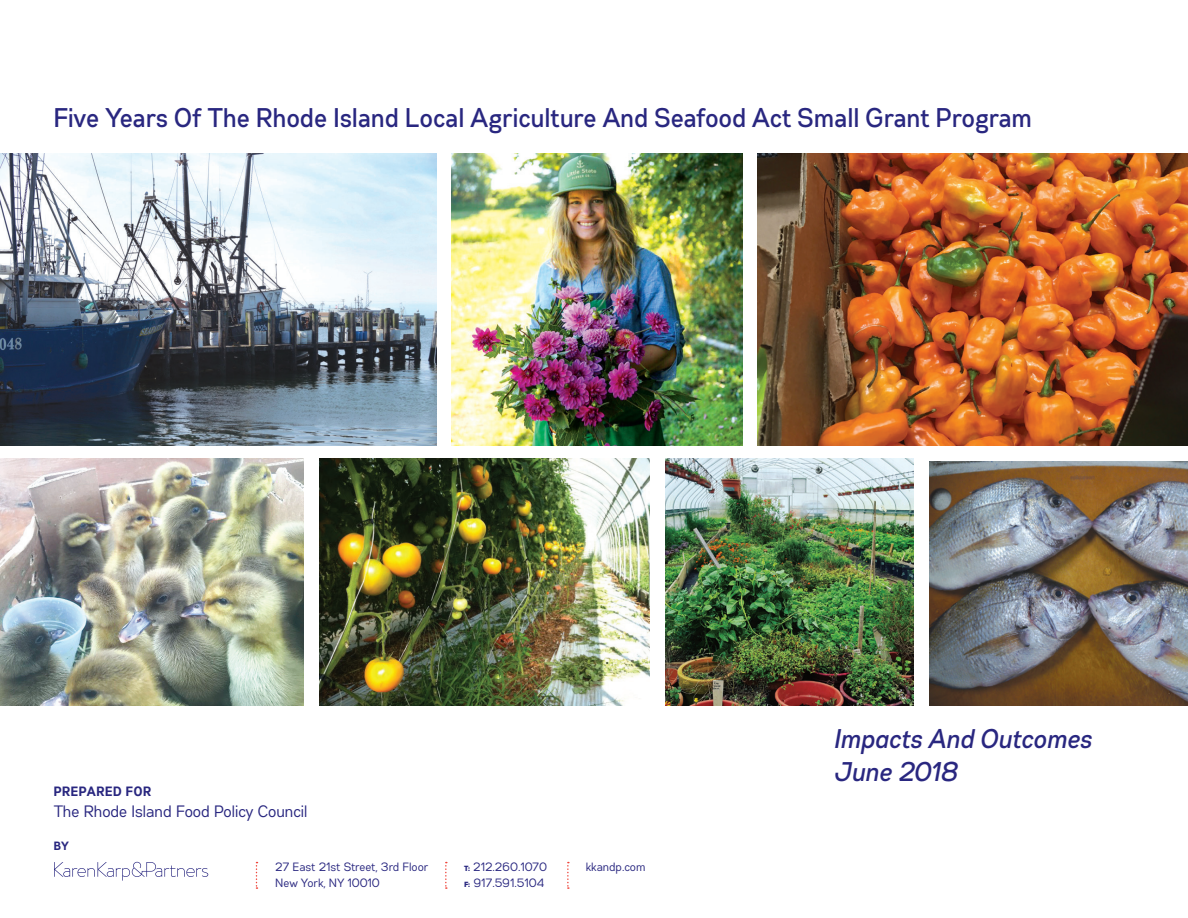
<style>
.page{position:relative;width:1188px;height:918px;background:#fff}
.page>*{position:absolute;margin:0;border:0;box-sizing:border-box;transform-origin:0 0}
.t1{font:600 condensed 27px "Gabriel Sans";color:#292780}
.t2{font:27px "Gabriel Sans Sem Bd Cond Ita";color:#292780}
.t3{font:condensed 16.5px "Gabriel Sans";color:#292780}
.t4{font:700 condensed 13.5px "Gabriel Sans";letter-spacing:.05em;color:#292780}
.t5{font:condensed 12px "Gabriel Sans";letter-spacing:.01em;color:#292780}
.t6{font:700 condensed 12px "Gabriel Sans";color:#292780}
.s1{font-weight:900;font-size:7.5px}
</style>
<div class="page">
<img style="left:0;top:458px;width:303px;height:247px">
<img style="left:0;top:154px;width:437px;height:291px">
<img style="left:666px;top:458px;width:247px;height:247px">
<img style="left:757px;top:154px;width:431px;height:291px">
<img style="left:451px;top:154px;width:292px;height:291px">
<img style="left:320px;top:458px;width:330px;height:247px">
<img style="left:929px;top:461px;width:259px;height:244px">
<svg style="left:54px;top:862px;width:154px;height:19px"></svg>
<svg style="left:256px;top:862px;width:1px;height:27px"></svg>
<svg style="left:445px;top:862px;width:2px;height:27px"></svg>
<svg style="left:567px;top:862px;width:2px;height:27px"></svg>
<p class="t1" style="left:54px;top:102px;width:980px">Five Years Of The Rhode Island Local Agriculture And Seafood Act Small Grant Program</p>
<p class="t4" style="left:54px;top:783px;width:99px">PREPARED FOR</p>
<p class="t3" style="left:54px;top:802px;width:255px">The Rhode Island Food Policy Council</p>
<p class="t6" style="left:54px;top:839px;width:16px">BY</p>
<p class="t5" style="left:276px;top:860px;width:155px">27 East 21st Street, 3rd Floor</p>
<p class="t5" style="left:465px;top:860px;width:84px"><span class="s1">T:</span> 212.260.1070</p>
<p class="t5" style="left:586px;top:860px;width:61px">kkandp.com</p>
<p class="t5" style="left:276px;top:876px;width:106px">New York, NY 10010</p>
<p class="t5" style="left:465px;top:876px;width:81px"><span class="s1">F:</span> 917.591.5104</p>
<p class="t2" style="left:834px;top:723px;width:260px">Impacts And Outcomes</p>
<p class="t2" style="left:834px;top:756px;width:125px">June 2018</p>
</div>
